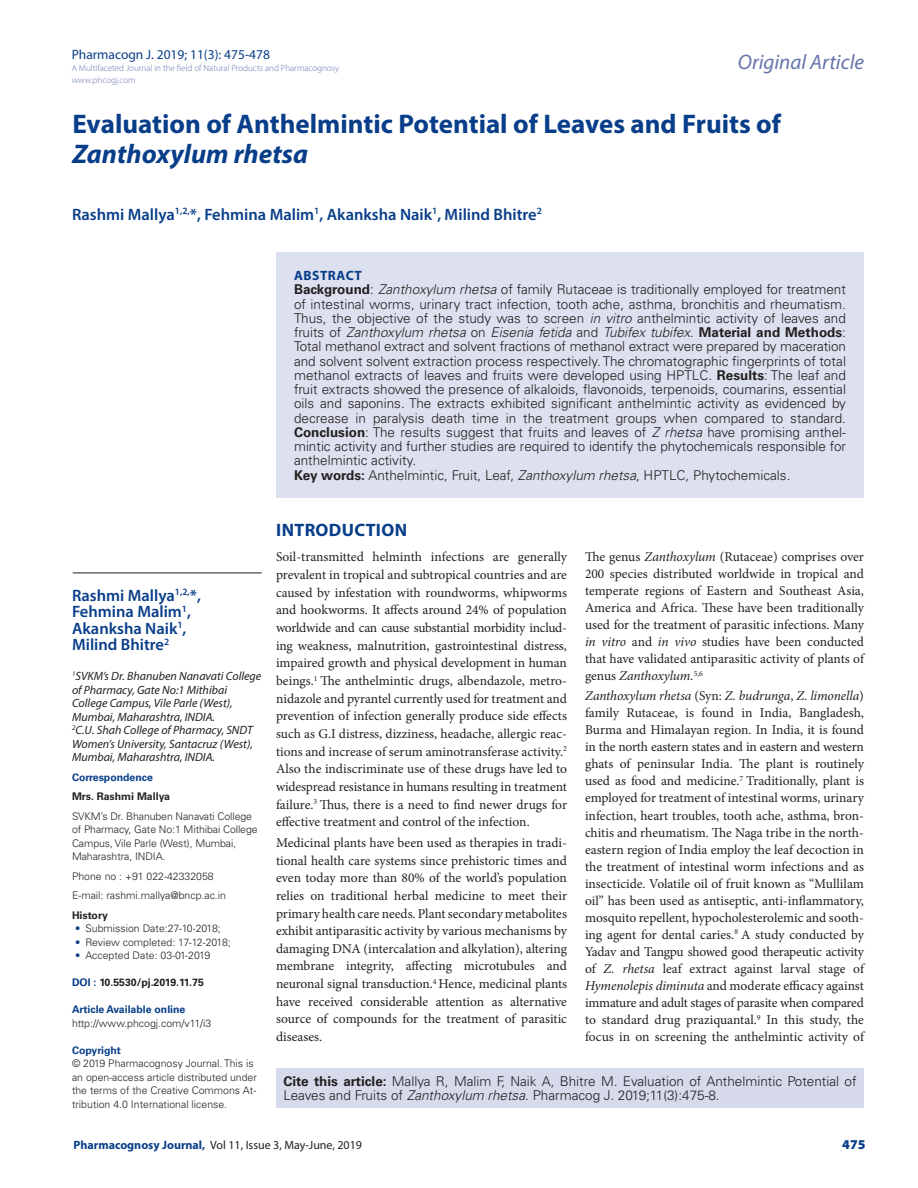
<style>
.page{position:relative;width:918px;height:1188px;background:#fff}
.page>*{position:absolute;margin:0;border:0;box-sizing:border-box;transform-origin:0 0}
.CT{font:700 27px/30px "Myriad Pro";color:#083e89}
.t1{font:italic 21px "Myriad Pro";color:#6473ac}
._1_HD{font:700 18px "Myriad Pro";letter-spacing:.02em;color:#083e89}
.CA{font:600 16.5px/16.5px "Myriad Pro";color:#083e89}
.TXT{font:13.5px/17.1px "Minion Pro";color:#231f20;text-align:justify}
.ABS_TXT{font:300 13.5px/14.2px "Univers LT Std";color:#231f20;text-align:justify}
.t2{font:13.5px "Myriad Pro";color:#083e89}
.ABS_HD{font:700 13.5px "Myriad Pro";letter-spacing:.04em;color:#083e89}
.RRH{font:900 13.5px "Myriad Pro";color:#083e89}
.CA_Aff{font:italic 12px/13.5px "Myriad Pro";color:#231f20}
.RRH-2{font:12px "Myriad Pro";color:#231f20}
.ABS_AU_ADD{font:300 10.5px/13.5px "Univers LT Std";color:#231f20}
.ABS_AU_ADD-2{font:700 10.5px "Univers LT Std";color:#231f20}
.ABS_AU_ADD-3{font:700 10.5px "Univers LT Std";color:#083e89}
.ABS_TXT-2{font:700 10.5px "Univers LT Std";color:#083e89}
.t3{font:300 9px/12px "Myriad Pro";color:#6473ac}
.s1{font-style:italic}
.s2{font-weight:700}
.s3{color:#083e89}
.s4{font-weight:700;color:#083e89}
</style>
<div class="page">
<div style="left:276px;top:252px;width:588px;height:246px;background:#dde0ee"></div>
<hr style="left:73px;top:573px;width:189px;height:1px;background:#231f20">
<div style="left:276px;top:1069px;width:588px;height:39px;background:#d6daeb"></div>
<p class="t2" style="left:72px;top:46px;width:200px">Pharmacogn J. 2019; 11(3): 475-478</p>
<p class="t3" style="left:72px;top:62px;width:269px">A Multifaceted Journal in the field of Natural Products and Pharmacognosy www.phcogj.com</p>
<h2 class="t1" style="left:738px;top:49px;width:128px">Original Article</h2>
<p class="CT" style="left:73px;top:108px;width:710px">Evaluation of Anthelmintic Potential of Leaves and Fruits of<br><span class="s1">Zanthoxylum rhetsa</span></p>
<p class="CA" style="left:72px;top:205px;width:471px">Rashmi Mallya<sup>1,2,</sup>*, Fehmina Malim<sup>1</sup>, Akanksha Naik<sup>1</sup>, Milind Bhitre<sup>2</sup></p>
<p class="ABS_HD" style="left:294px;top:267px;width:69px">ABSTRACT</p>
<p class="ABS_TXT" style="left:294px;top:283px;width:554px"><span class="s2">Background</span>: <span class="s1">Zanthoxylum rhetsa</span> of family Rutaceae is traditionally employed for treatment of intestinal worms, urinary tract infection, tooth ache, asthma, bronchitis and rheumatism.<br>Thus, the objective of the study was to screen <span class="s1">in vitro</span> anthelmintic activity of leaves and fruits of <span class="s1">Zanthoxylum rhetsa</span> on <span class="s1">Eisenia fetida</span> and <span class="s1">Tubifex tubifex</span>. <span class="s2">Material and Methods</span>:<br>Total methanol extract and solvent fractions of methanol extract were prepared by maceration and solvent solvent extraction process respectively. The chromatographic fingerprints of total methanol extracts of leaves and fruits were developed using HPTLC. <span class="s2">Results</span>: The leaf and fruit extracts showed the presence of alkaloids, flavonoids, terpenoids, coumarins, essential oils and saponins. The extracts exhibited significant anthelmintic activity as evidenced by decrease in paralysis death time in the treatment groups when compared to standard.<br><span class="s2">Conclusion</span>: The results suggest that fruits and leaves of <span class="s1">Z rhetsa</span> have promising anthel&shy;mintic activity and further studies are required to identify the phytochemicals responsible for anthelmintic activity.</p>
<p class="ABS_TXT" style="left:294px;top:468px;width:498px"><span class="s2">Key words:</span> Anthelmintic, Fruit, Leaf, <span class="s1">Zanthoxylum rhetsa</span>, HPTLC, Phytochemicals<span class="s1">.</span></p>
<p class="CA" style="left:72px;top:586px;width:130px">Rashmi Mallya<sup>1,2,</sup>*,<br>Fehmina Malim<sup>1</sup>,<br>Akanksha Naik<sup>1</sup>,<br>Milind Bhitre<sup>2</sup></p>
<p class="CA_Aff" style="left:72px;top:669px;width:191px"><sup>1</sup>SVKM’s Dr. Bhanuben Nanavati College of Pharmacy, Gate No:1 Mithibai College Campus, Vile Parle (West), Mumbai, Maharashtra, INDIA.</p>
<p class="CA_Aff" style="left:72px;top:723px;width:182px;text-align:justify"><sup>2</sup>C.U. Shah College of Pharmacy, SNDT Women’s University, Santacruz (West), Mumbai, Maharashtra, INDIA.</p>
<p class="ABS_TXT-2" style="left:72px;top:771px;width:82px">Correspondence</p>
<p class="ABS_AU_ADD-2" style="left:72px;top:790px;width:100px">Mrs. Rashmi Mallya</p>
<p class="ABS_AU_ADD" style="left:72px;top:809px;width:187px">SVKM’s Dr. Bhanuben Nanavati College of Pharmacy, Gate No:1 Mithibai College Campus, Vile Parle (West), Mumbai, Maharashtra, INDIA.</p>
<p class="ABS_AU_ADD" style="left:72px;top:869px;width:143px">Phone no : +91 022-42332058</p>
<p class="ABS_AU_ADD" style="left:72px;top:889px;width:156px">E-mail: rashmi.mallya@bncp.ac.in</p>
<p class="ABS_AU_ADD-2" style="left:72px;top:909px;width:37px">History</p>
<p class="ABS_AU_ADD" style="left:75px;top:922px;width:147px"><span class="s3">•</span> Submission Date:27-10-2018;</p>
<p class="ABS_AU_ADD" style="left:75px;top:935px;width:157px"><span class="s3">•</span> Review completed: 17-12-2018;</p>
<p class="ABS_AU_ADD" style="left:75px;top:949px;width:137px"><span class="s3">•</span> Accepted Date: 03-01-2019</p>
<p class="ABS_AU_ADD-2" style="left:72px;top:976px;width:133px"><span class="s3">DOI :</span> 10.5530/pj.2019.11.75</p>
<p class="ABS_AU_ADD-3" style="left:72px;top:1003px;width:115px">Article Available online</p>
<p class="ABS_AU_ADD" style="left:72px;top:1016px;width:141px">http://www.phcogj.com/v11/i3</p>
<p class="ABS_AU_ADD-3" style="left:72px;top:1044px;width:50px">Copyright</p>
<p class="ABS_AU_ADD" style="left:72px;top:1057px;width:186px">© 2019 Pharmacognosy Journal. This is an open-access article distributed under the terms of the Creative Commons At&shy;tribution 4.0 International license<span class="s3">.</span></p>
<p class="_1_HD" style="left:276px;top:519px;width:132px">INTRODUCTION</p>
<p class="TXT" style="left:276px;top:548px;width:293px;line-height:17.7px">Soil-transmitted helminth infections are generally prevalent in tropical and subtropical countries and are caused by infestation with roundworms, whipworms and hookworms. It affects around 24% of population worldwide and can cause substantial morbidity includ&shy;ing weakness, malnutrition, gastrointestinal distress, impaired growth and physical development in human beings.<sup>1</sup> The anthelmintic drugs, albendazole, metro&shy;nidazole and pyrantel currently used for treatment and prevention of infection generally produce side effects such as G.I distress, dizziness, headache, allergic reac&shy;tions and increase of serum aminotransferase activity.<sup>2<br></sup>Also the indiscriminate use of these drugs have led to widespread resistance in humans resulting in treatment failure.<sup>3</sup> Thus, there is a need to find newer drugs for effective treatment and control of the infection.</p>
<p class="TXT" style="left:276px;top:834px;width:293px;line-height:17.7px">Medicinal plants have been used as therapies in tradi&shy;tional health care systems since prehistoric times and even today more than 80% of the world’s population relies on traditional herbal medicine to meet their primary health care needs. Plant secondary metabolites exhibit antiparasitic activity by various mechanisms by damaging DNA (intercalation and alkylation), altering membrane integrity, affecting microtubules and neuronal signal transduction.<sup>4</sup> Hence, medicinal plants have received considerable attention as alternative source of compounds for the treatment of parasitic diseases.</p>
<p class="TXT" style="left:585px;top:548px;width:281px">The genus <span class="s1">Zanthoxylum</span> (Rutaceae) comprises over 200 species distributed worldwide in tropical and temperate regions of Eastern and Southeast Asia, America and Africa. These have been traditionally used for the treatment of parasitic infections. Many <span class="s1">in vitro</span> and <span class="s1">in vivo</span> studies have been conducted that have validated antiparasitic activity of plants of genus <span class="s1">Zanthoxylum.</span><sup>5,6</sup></p>
<p class="TXT" style="left:585px;top:687px;width:281px"><span class="s1">Zanthoxylum rhetsa</span> (Syn: <span class="s1">Z. budrunga</span>, <span class="s1">Z. limonella</span>) family Rutaceae, is found in India, Bangladesh, Burma and Himalayan region. In India, it is found in the north eastern states and in eastern and western ghats of peninsular India. The plant is routinely used as food and medicine.<sup>7</sup> Traditionally, plant is employed for treatment of intestinal worms, urinary infection, heart troubles, tooth ache, asthma, bron&shy;chitis and rheumatism. The Naga tribe in the north&shy;eastern region of India employ the leaf decoction in the treatment of intestinal worm infections and as insecticide. Volatile oil of fruit known as “Mullilam oil” has been used as antiseptic, anti-inflammatory, mosquito repellent, hypocholesterolemic and sooth&shy;ing agent for dental caries.<sup>8</sup> A study conducted by Yadav and Tangpu showed good therapeutic activity of <span class="s1">Z. rhetsa</span> leaf extract against larval stage of <span class="s1">Hymenolepis diminuta</span> and moderate efficacy against immature and adult stages of parasite when compared to standard drug praziquantal.<sup>9</sup> In this study, the focus in on screening the anthelmintic activity of</p>
<p class="ABS_TXT" style="left:284px;top:1074px;width:574px"><span class="s2">Cite this article:</span> Mallya R, Malim F, Naik A, Bhitre M. Evaluation of Anthelmintic Potential of<br>Leaves and Fruits of <span class="s1">Zanthoxylum rhetsa</span>. Pharmacog J. 2019;11(3):475-8.</p>
<p class="RRH-2" style="left:74px;top:1138px;width:290px"><span class="s4">Pharmacognosy Journal,</span> Vol 11, Issue 3, May-June, 2019</p>
<p class="RRH" style="left:842px;top:1136px;width:25px">475</p>
</div>
